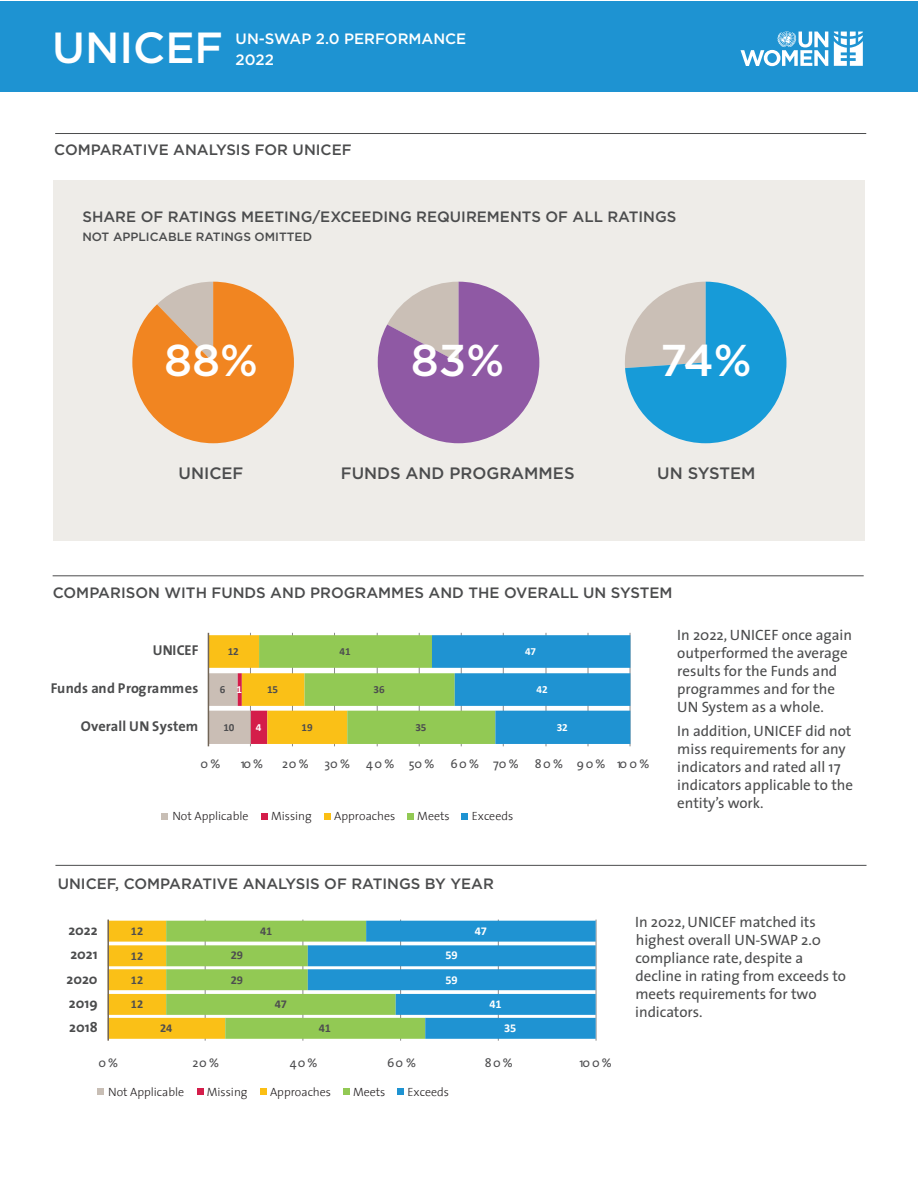
<style>
.page{position:relative;width:918px;height:1188px;background:#fff}
.page>*{position:absolute;margin:0;border:0;box-sizing:border-box;transform-origin:0 0}
.t1{font:500 44.55px "Gotham";color:#fff}
.t2{font:500 43.5px "Gotham";color:#fff}
.t3{font:500 16.5px "Gotham";color:#4b4c4d}
.t4{font:15px/18px "The Sans";color:#4b4c4d}
.t5{font:500 15px "Gotham";color:#4b4c4d}
.t6{font:500 15px "Gotham";color:#fff}
.t7{font:700 14.25px "The Sans";color:#4b4c4d}
.t8{font:12.45px "The Sans";letter-spacing:.11em;color:#4d4d4f}
.t9{font:300 12px "The Sans";color:#231f20}
.t10{font:500 12px "Gotham";color:#4b4c4d}
.t11{font:700 12px "Calibri";letter-spacing:-.005em;color:#4d4d4f}
.t12{font:700 12px "Calibri";letter-spacing:-.005em;color:#fff}
.t13{font:700 10.95px "Calibri";letter-spacing:-.005em;color:#4d4d4f}
.t14{font:700 10.95px "Calibri";color:#fff}
</style>
<div class="page">
<div style="left:53px;top:180px;width:812px;height:360px;background:#eeece8"></div>
<hr style="left:55px;top:133px;width:811px;height:1px;background:#4b4c4d">
<svg style="left:132px;top:282px;width:162px;height:161px"></svg>
<svg style="left:378px;top:282px;width:161px;height:161px"></svg>
<svg style="left:625px;top:282px;width:161px;height:161px"></svg>
<div style="left:0;top:1px;width:918px;height:90px;background:#1e93d2"></div>
<svg style="left:741px;top:31px;width:87px;height:35px"></svg>
<svg style="left:834px;top:32px;width:29px;height:34px"></svg>
<div style="left:97px;top:1088px;width:7px;height:7px;background:#c8beb5"></div>
<div style="left:197px;top:1088px;width:7px;height:7px;background:#d41d4a"></div>
<div style="left:260px;top:1088px;width:7px;height:7px;background:#fbbf14"></div>
<div style="left:343px;top:1088px;width:7px;height:7px;background:#92c954"></div>
<div style="left:397px;top:1088px;width:7px;height:7px;background:#1e93d2"></div>
<hr style="left:53px;top:575px;width:811px;height:1px;background:#4b4c4d">
<div style="left:161px;top:813px;width:7px;height:7px;background:#c8beb5"></div>
<div style="left:261px;top:813px;width:7px;height:7px;background:#d41d4a"></div>
<div style="left:324px;top:813px;width:7px;height:7px;background:#fbbf14"></div>
<div style="left:407px;top:813px;width:7px;height:7px;background:#92c954"></div>
<div style="left:462px;top:813px;width:6px;height:7px;background:#1e93d2"></div>
<hr style="left:55px;top:865px;width:812px;height:1px;background:#4b4c4d">
<hr style="left:630px;top:633px;width:1px;height:113px;background:#8a898a">
<hr style="left:588px;top:633px;width:1px;height:113px;background:#8a898a">
<hr style="left:546px;top:633px;width:1px;height:113px;background:#8a898a">
<hr style="left:503px;top:633px;width:1px;height:113px;background:#8a898a">
<hr style="left:461px;top:633px;width:1px;height:113px;background:#8a898a">
<hr style="left:419px;top:633px;width:1px;height:113px;background:#8a898a">
<hr style="left:377px;top:633px;width:1px;height:113px;background:#8a898a">
<hr style="left:334px;top:633px;width:1px;height:113px;background:#8a898a">
<hr style="left:292px;top:633px;width:1px;height:113px;background:#8a898a">
<hr style="left:250px;top:633px;width:1px;height:113px;background:#8a898a">
<svg style="left:209px;top:635px;width:421px;height:109px;background:#84b58e"></svg>
<hr style="left:208px;top:633px;width:1px;height:113px;background:#716557">
<hr style="left:596px;top:920px;width:1px;height:121px;background:#8a898a">
<hr style="left:498px;top:920px;width:1px;height:121px;background:#8a898a">
<hr style="left:400px;top:920px;width:1px;height:121px;background:#8a898a">
<hr style="left:303px;top:920px;width:1px;height:121px;background:#8a898a">
<hr style="left:205px;top:920px;width:1px;height:121px;background:#8a898a">
<svg style="left:109px;top:921px;width:487px;height:118px;background:#7ab695"></svg>
<hr style="left:107px;top:920px;width:2px;height:121px;background:#716557">
<h2 class="t2" style="left:52px;top:20px;width:172px">UNICEF</h2>
<p class="t6" style="left:236px;top:29px;width:232px">UN-SWAP 2.0 PERFORMANCE</p>
<p class="t6" style="left:236px;top:50px;width:40px">2022</p>
<p class="t5" style="left:54px;top:140px;width:299px">COMPARATIVE ANALYSIS FOR UNICEF</p>
<p class="t5" style="left:82px;top:207px;width:596px">SHARE OF RATINGS MEETING/EXCEEDING REQUIREMENTS OF ALL RATINGS</p>
<p class="t10" style="left:82px;top:229px;width:231px">NOT APPLICABLE RATINGS OMITTED</p>
<h1 class="t1" style="left:164px;top:332px;width:95px">88%</h1>
<h1 class="t1" style="left:411px;top:331px;width:95px">83%</h1>
<h1 class="t1" style="left:660px;top:331px;width:93px">74%</h1>
<p class="t3" style="left:179px;top:462px;width:66px">UNICEF</p>
<p class="t3" style="left:341px;top:462px;width:235px">FUNDS AND PROGRAMMES</p>
<p class="t3" style="left:657px;top:462px;width:100px">UN SYSTEM</p>
<p class="t5" style="left:53px;top:583px;width:621px">COMPARISON WITH FUNDS AND PROGRAMMES AND THE OVERALL UN SYSTEM</p>
<p class="t7" style="left:153px;top:638px;width:47px">UNICEF</p>
<p class="t13" style="left:228px;top:644px;width:13px">12</p>
<p class="t13" style="left:339px;top:644px;width:13px">41</p>
<p class="t14" style="left:525px;top:644px;width:13px">47</p>
<p class="t7" style="left:51px;top:676px;width:149px">Funds and Programmes</p>
<p class="t13" style="left:220px;top:682px;width:7px">6</p>
<p class="t14" style="left:236px;top:682px;width:7px">1</p>
<p class="t13" style="left:267px;top:682px;width:13px">15</p>
<p class="t13" style="left:374px;top:682px;width:13px">36</p>
<p class="t14" style="left:537px;top:682px;width:13px">42</p>
<p class="t7" style="left:81px;top:714px;width:119px">Overall UN System</p>
<p class="t13" style="left:223px;top:720px;width:13px">10</p>
<p class="t14" style="left:256px;top:720px;width:7px">4</p>
<p class="t13" style="left:302px;top:720px;width:13px">19</p>
<p class="t13" style="left:415px;top:720px;width:13px">35</p>
<p class="t14" style="left:557px;top:720px;width:13px">32</p>
<p class="t8" style="left:200px;top:753px;width:21px">0%</p>
<p class="t8" style="left:241px;top:753px;width:24px">10 %</p>
<p class="t8" style="left:282px;top:753px;width:28px">20%</p>
<p class="t8" style="left:325px;top:753px;width:27px">30%</p>
<p class="t8" style="left:366px;top:753px;width:70px">40% 50%</p>
<p class="t8" style="left:450px;top:753px;width:70px">60% 70%</p>
<p class="t8" style="left:535px;top:753px;width:116px">80% 90% 100%</p>
<p class="t9" style="left:172px;top:806px;width:78px">Not Applicable</p>
<p class="t9" style="left:271px;top:806px;width:42px">Missing</p>
<p class="t9" style="left:334px;top:806px;width:63px">Approaches</p>
<p class="t9" style="left:417px;top:806px;width:34px">Meets</p>
<p class="t9" style="left:472px;top:806px;width:43px">Exceeds</p>
<p class="t5" style="left:58px;top:874px;width:438px">UNICEF, COMPARATIVE ANALYSIS OF RATINGS BY YEAR</p>
<p class="t4" style="left:677px;top:625px;width:176px">In 2022, UNICEF once again outperformed the average results for the Funds and programmes and for the<br>UN System as a whole.</p>
<p class="t4" style="left:677px;top:721px;width:177px">In addition, UNICEF did not miss requirements for any indicators and rated all 17 indicators applicable to the entity’s work.</p>
<p class="t7" style="left:68px;top:918px;width:31px">2022</p>
<p class="t11" style="left:131px;top:923px;width:14px">12</p>
<p class="t11" style="left:260px;top:923px;width:14px">41</p>
<p class="t12" style="left:475px;top:923px;width:14px">47</p>
<p class="t7" style="left:70px;top:943px;width:29px">2021</p>
<p class="t11" style="left:131px;top:947px;width:14px">12</p>
<p class="t11" style="left:231px;top:947px;width:14px">29</p>
<p class="t12" style="left:446px;top:947px;width:14px">59</p>
<p class="t7" style="left:67px;top:967px;width:33px">2020</p>
<p class="t11" style="left:131px;top:971px;width:14px">12</p>
<p class="t11" style="left:231px;top:971px;width:14px">29</p>
<p class="t12" style="left:446px;top:971px;width:14px">59</p>
<p class="t7" style="left:69px;top:991px;width:30px">2019</p>
<p class="t11" style="left:131px;top:996px;width:14px">12</p>
<p class="t11" style="left:275px;top:996px;width:14px">47</p>
<p class="t12" style="left:489px;top:996px;width:14px">41</p>
<p class="t7" style="left:69px;top:1015px;width:30px">2018</p>
<p class="t11" style="left:160px;top:1020px;width:14px">24</p>
<p class="t11" style="left:319px;top:1020px;width:14px">41</p>
<p class="t12" style="left:504px;top:1020px;width:14px">35</p>
<p class="t8" style="left:98px;top:1052px;width:21px">0%</p>
<p class="t8" style="left:193px;top:1052px;width:28px">20%</p>
<p class="t8" style="left:290px;top:1052px;width:29px">40%</p>
<p class="t8" style="left:387px;top:1052px;width:31px">60%</p>
<p class="t8" style="left:485px;top:1052px;width:29px">80%</p>
<p class="t8" style="left:580px;top:1052px;width:34px">100%</p>
<p class="t9" style="left:108px;top:1082px;width:78px">Not Applicable</p>
<p class="t9" style="left:207px;top:1082px;width:42px">Missing</p>
<p class="t9" style="left:270px;top:1082px;width:63px">Approaches</p>
<p class="t9" style="left:353px;top:1082px;width:34px">Meets</p>
<p class="t9" style="left:408px;top:1082px;width:43px">Exceeds</p>
<p class="t4" style="left:635px;top:913px;width:212px">In 2022, UNICEF matched its highest overall UN-SWAP 2.0 compliance rate, despite a decline in rating from exceeds to meets requirements for two indicators.</p>
</div>
